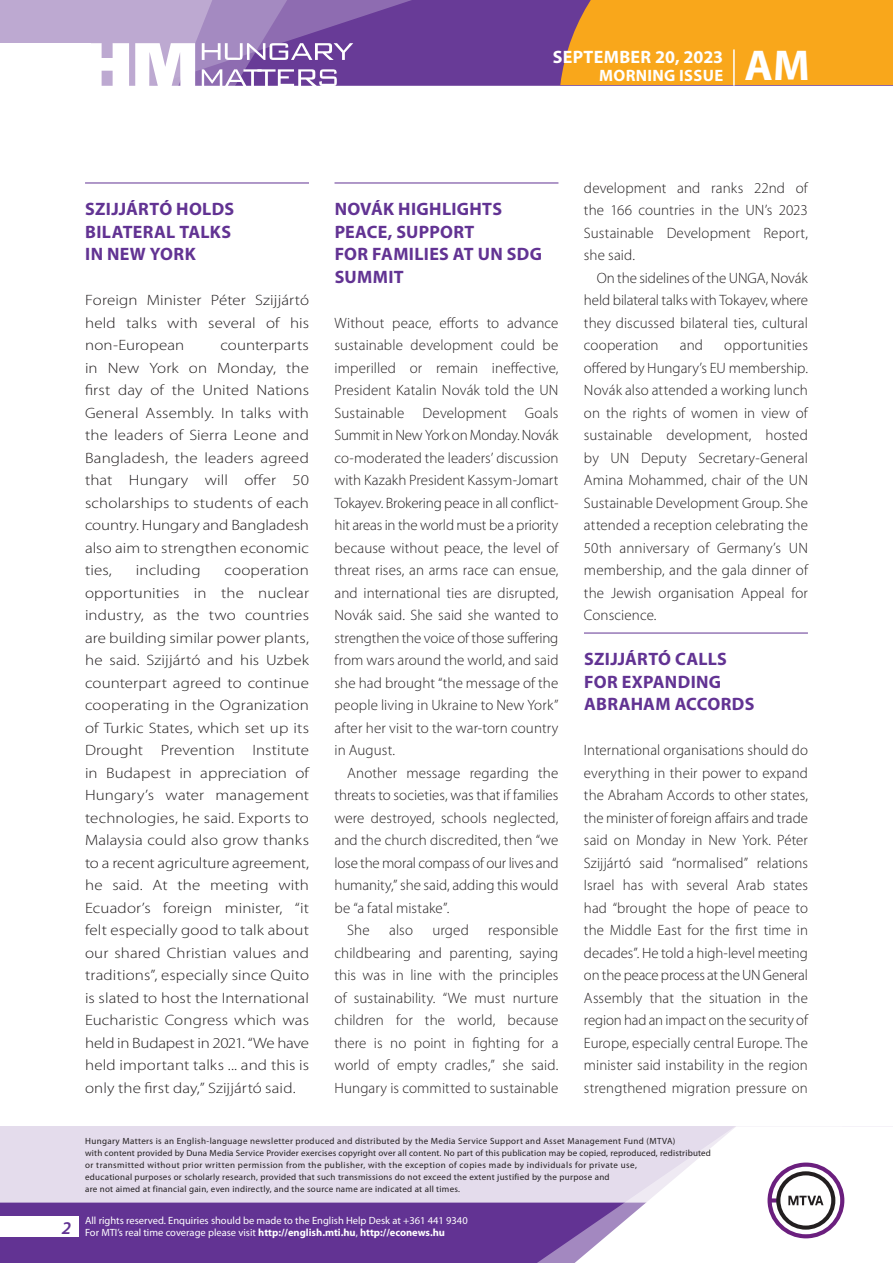
<style>
.page{position:relative;width:893px;height:1263px;background:#fff}
.page>*{position:absolute;margin:0;border:0;box-sizing:border-box;transform-origin:0 0}
.t1{font:700 43.35px "Myriad Pro";color:#fff}
._01_cimsor{font:700 18px/22.5px "Myriad Pro";letter-spacing:.015em;color:#623393}
.t2{font:700 18px "Myriad Pro";letter-spacing:.02em;color:#fff}
.t3{font:italic 600 18px "Myriad Pro";color:#623393}
.t4{font:700 16.5px "Myriad Pro";letter-spacing:.02em;color:#fff}
._03_kenyer_szöveg-1{font:300 15px/22.5px "Myriad Pro";letter-spacing:.005em;color:#231f20;text-align:justify}
._03_kenyer_szöveg-2{font:300 15px/22.5px "Myriad Pro";letter-spacing:.005em;color:#231f20;text-align:justify}
._03_kenyer_szöveg-1-2{font:300 15px/22.5px "Myriad Pro";letter-spacing:.005em;color:#231f20;text-align:justify;scale:1.13 1}
.t5{font:10.5px/12px "Myriad Pro";color:#fff}
.t6{font:9px/12px "Myriad Pro";letter-spacing:.03em;color:#231f20}
.s1{font-weight:700}
</style>
<div class="page">
<div style="left:0;top:1126px;width:893px;height:137px;background:#e4dcec"></div>
<div style="left:0;top:1202px;width:506px;height:61px;background:#623393"></div>
<div style="left:506px;top:1202px;width:43px;height:61px;background:#623393"></div>
<svg style="left:549px;top:1126px;width:344px;height:137px;fill:#fff"></svg>
<svg style="left:767px;top:1162px;width:77px;height:76px;background:#c5b8c8"></svg>
<div style="left:0;top:1216px;width:79px;height:20px;background:#fff"></div>
<div style="left:0;top:0;width:893px;height:85px;background:#683b97"></div>
<div style="left:560px;top:0;width:333px;height:85px;background:#f9a71b"></div>
<hr style="left:733px;top:49px;width:2px;height:37px;background:#fff">
<svg style="left:0;top:0;width:479px;height:86px"></svg>
<hr style="left:85px;top:183px;width:224px;height:1px;background:#623393">
<hr style="left:334px;top:183px;width:224px;height:1px;background:#623393">
<hr style="left:584px;top:633px;width:224px;height:1px;background:#623393">
<p class="t2" style="left:553px;top:45px;width:172px">SEPTEMBER 20, 2023</p>
<p class="t4" style="left:599px;top:65px;width:125px">MORNING ISSUE</p>
<h1 class="t1" style="left:745px;top:37px;width:67px">AM</h1>
<p class="_01_cimsor" style="left:85px;top:197px;width:150px">SZIJJÁRTÓ HOLDS<br>BILATERAL TALKS<br>IN NEW YORK</p>
<p class="_03_kenyer_szöveg-1-2" style="left:85px;top:289px;width:200px">Foreign Minister Péter Szijjártó held talks with several of his non-European</p>
<p class="_03_kenyer_szöveg-1-2" style="left:85px;top:334px;width:200px;text-indent:135px">counterparts in New York on Monday, the first day of the United Nations General Assembly. In talks with the leaders of Sierra Leone and Bangladesh, the leaders agreed that Hungary will offer 50 scholarships to students of each country. Hungary and Bangladesh also aim to strengthen economic ties,</p>
<p class="_03_kenyer_szöveg-1-2" style="left:136px;top:559px;width:59px">including</p>
<p class="_03_kenyer_szöveg-1-2" style="left:85px;top:559px;width:200px;text-indent:140px">cooperation opportunities in the nuclear industry, as the two countries are building similar power plants, he said. Szijjártó and his Uzbek counterpart agreed to continue cooperating in the Ogranization of Turkic States, which set up its Drought Prevention Institute in Budapest in appreciation of Hungary’s water management technologies, he said. Exports to Malaysia could also grow thanks to a recent agriculture agreement, he said. At the meeting with Ecuador’s foreign minister, “it felt especially good to talk about our shared Christian values and traditions”, especially since Quito is slated to host the International Eucharistic Congress which was held in Budapest in 2021. “We have held important talks ... and this is only the first day,” Szijjártó said.</p>
<p class="_01_cimsor" style="left:335px;top:197px;width:209px">NOVÁK HIGHLIGHTS<br>PEACE, SUPPORT<br>FOR FAMILIES AT UN SDG<br>SUMMIT</p>
<p class="_03_kenyer_szöveg-1" style="left:334px;top:311px;width:225px">Without peace, efforts to advance sustainable development could be imperilled or remain ineffective, President Katalin Novák told the UN Sustainable Development Goals Summit in New York on Monday. Novák co-moderated the leaders’ discussion with Kazakh President Kassym-Jomart Tokayev. Brokering peace in all conflict&shy;hit areas in the world must be a priority because without peace, the level of threat rises, an arms race can ensue, and international ties are disrupted, Novák said. She said she wanted to strengthen the voice of those suffering from wars around the world, and said she had brought “the message of the people living in Ukraine to New York” after her visit to the war-torn country in August.</p>
<p class="_03_kenyer_szöveg-2" style="left:334px;top:761px;width:226px;text-indent:13px">Another message regarding the threats to societies, was that if families were destroyed, schools neglected, and the church discredited, then “we lose the moral compass of our lives and humanity,” she said, adding this would be “a fatal mistake”.</p>
<p class="_03_kenyer_szöveg-2" style="left:347px;top:919px;width:24px">She</p>
<p class="_03_kenyer_szöveg-2" style="left:389px;top:919px;width:25px">also</p>
<p class="_03_kenyer_szöveg-2" style="left:432px;top:919px;width:38px">urged</p>
<p class="_03_kenyer_szöveg-2" style="left:334px;top:919px;width:225px;text-indent:154px">responsible childbearing and parenting, saying this was in line with the principles of sustainability. “We must nurture children for the world, because there is no point in fighting for a world of empty cradles,” she said.<br>Hungary is committed to sustainable</p>
<p class="_03_kenyer_szöveg-2" style="left:584px;top:176px;width:225px">development and ranks 22nd of the 166 countries in the UN’s 2023<br>Sustainable Development Report, she said.</p>
<p class="_03_kenyer_szöveg-2" style="left:584px;top:266px;width:225px;text-indent:13px">On the sidelines of the UNGA, Novák held bilateral talks with Tokayev, where they discussed bilateral ties, cultural cooperation</p>
<p class="_03_kenyer_szöveg-2" style="left:680px;top:334px;width:25px">and</p>
<p class="_03_kenyer_szöveg-2" style="left:584px;top:334px;width:225px;text-indent:140px">opportunities offered by Hungary’s EU membership.<br>Novák also attended a working lunch on the rights of women in view of sustainable development, hosted by UN Deputy Secretary-General Amina Mohammed, chair of the UN Sustainable Development Group. She attended a reception celebrating the 50th anniversary of Germany’s UN membership, and the gala dinner of the Jewish organisation Appeal for Conscience.</p>
<p class="_01_cimsor" style="left:584px;top:647px;width:172px">SZIJJÁRTÓ CALLS<br>FOR EXPANDING<br>ABRAHAM ACCORDS</p>
<p class="_03_kenyer_szöveg-1" style="left:584px;top:739px;width:225px">International organisations should do everything in their power to expand the Abraham Accords to other states, the minister of foreign affairs and trade said on Monday in New York. Péter Szijjártó said “normalised” relations Israel has with several Arab states had “brought the hope of peace to the Middle East for the first time in decades”. He told a high-level meeting on the peace process at the UN General Assembly that the situation in the region had an impact on the security of Europe, especially central Europe. The minister said instability in the region strengthened migration pressure on</p>
<p class="t3" style="left:62px;top:1217px;width:11px">2</p>
<p class="t6" style="left:85px;top:1134px;width:627px">Hungary Matters is an English-language newsletter produced and distributed by the Media Service Support and Asset Management Fund (MTVA)<br>with content provided by Duna Media Service Provider exercises copyright over all content. No part of this publication may be copied, reproduced, redistributed or transmitted without prior written permission from the publisher, with the exception of copies made by individuals for private use,<br>educational purposes or scholarly research, provided that such transmissions do not exceed the extent justified by the purpose and<br>are not aimed at financial gain, even indirectly, and the source name are indicated at all times.</p>
<p class="t5" style="left:85px;top:1214px;width:384px">All rights reserved. Enquiries should be made to the English Help Desk at +361 441 9340<br>For MTI’s real time coverage please visit <span class="s1">http://english.mti.hu</span>, <span class="s1">http://econews.hu</span></p>
</div>
